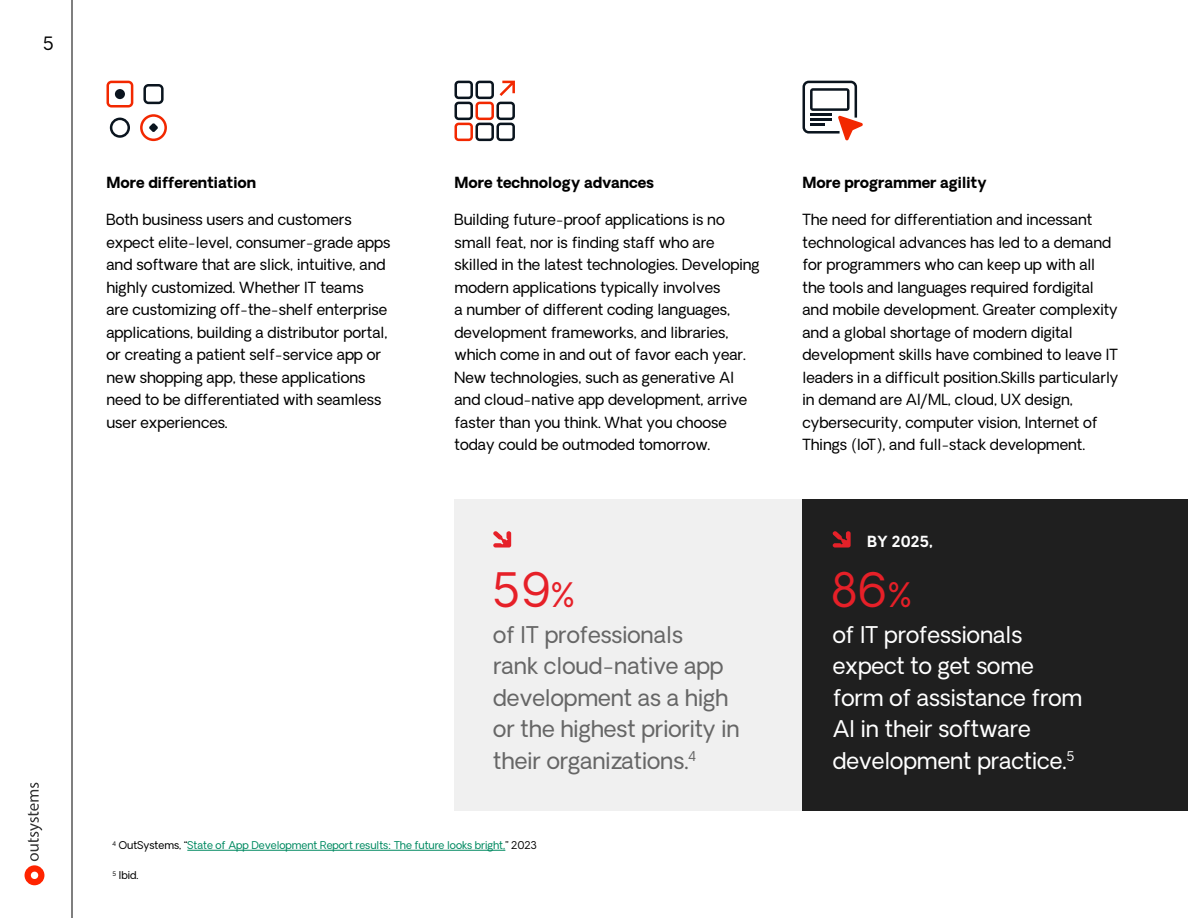
<style>
.page{position:relative;width:1188px;height:918px;background:#fff}
.page>*{position:absolute;margin:0;border:0;box-sizing:border-box;transform-origin:0 0}
.t1{font:46.5px "Oakes Grotesk";color:#e62028}
.t2{font:22.5px/31.5px "Oakes Grotesk";color:#666}
.t3{font:22.5px/31.5px "Oakes Grotesk";color:#fff}
.t4{font:18px "Oakes Grotesk";color:#000}
.t5{font:15px/22.5px "Oakes Grotesk";color:#000}
.t6{font:700 15px "Oakes Grotesk";color:#000}
.t7{font:700 15px "Oakes Grotesk";letter-spacing:.02em;color:#fff}
.t8{font:10.5px "Oakes Grotesk";color:#008a61}
.t9{font:10.5px "Oakes Grotesk";color:#000}
.s1{font-size:33px}
.s2{color:#000}
</style>
<div class="page">
<div style="left:454px;top:500px;width:734px;height:312px;background:#f0f0f0"></div>
<div style="left:802px;top:500px;width:386px;height:312px;background:#1f1f1f"></div>
<hr style="left:72px;top:0;width:1px;height:918px;background:#000">
<svg style="left:25px;top:783px;width:19px;height:102px"></svg>
<hr style="left:187px;top:850px;width:318px;height:1px;background:#008a61">
<svg style="left:493px;top:531px;width:18px;height:17px"></svg>
<svg style="left:107px;top:81px;width:26px;height:27px"></svg>
<svg style="left:143px;top:84px;width:21px;height:20px"></svg>
<svg style="left:140px;top:114px;width:27px;height:27px"></svg>
<svg style="left:110px;top:118px;width:20px;height:20px"></svg>
<div style="left:115px;top:89px;width:10px;height:10px;background:#0a141e;border-radius:50%"></div>
<svg style="left:454px;top:81px;width:61px;height:60px"></svg>
<svg style="left:802px;top:81px;width:61px;height:60px"></svg>
<svg style="left:833px;top:531px;width:18px;height:17px"></svg>
<p class="t4" style="left:43px;top:32px;width:13px">5</p>
<p class="t6" style="left:106px;top:172px;width:151px">More differentiation</p>
<p class="t5" style="left:106px;top:209px;width:285px">Both business users and customers expect elite-level, consumer-grade apps and software that are slick, intuitive, and highly customized. Whether IT teams<br>are customizing off-the-shelf enterprise applications, building a distributor portal, or creating a patient self-service app or new shopping app, these applications need to be differentiated with seamless user experiences.</p>
<p class="t6" style="left:454px;top:172px;width:201px">More technology advances</p>
<p class="t5" style="left:454px;top:209px;width:307px">Building future-proof applications is no small feat, nor is finding staff who are skilled in the latest technologies. Developing modern applications typically involves<br>a number of different coding languages, development frameworks, and libraries, which come in and out of favor each year.<br>New technologies, such as generative AI and cloud-native app development, arrive faster than you think. What you choose today could be outmoded tomorrow.</p>
<p class="t6" style="left:802px;top:172px;width:186px">More programmer agility</p>
<p class="t5" style="left:802px;top:209px;width:317px">The need for differentiation and incessant technological advances has led to a demand for programmers who can keep up with all the tools and languages required fordigital and mobile development. Greater complexity and a global shortage of modern digital development skills have combined to leave IT leaders in a difficult position.Skills particularly in demand are AI/ML, cloud, UX design, cybersecurity, computer vision, Internet of Things (IoT), and full-stack development.</p>
<p class="t7" style="left:867px;top:532px;width:67px">BY 2025,</p>
<h1 class="t1" style="left:492px;top:561px;width:85px">59<span class="s1">%</span></h1>
<h1 class="t1" style="left:831px;top:561px;width:82px">86<span class="s1">%</span></h1>
<p class="t2" style="left:493px;top:619px;width:248px">of IT professionals<br>rank cloud-native app development as a high or the highest priority in their organizations.<sup>4</sup></p>
<p class="t3" style="left:833px;top:619px;width:251px">of IT professionals expect to get some form of assistance from<br>AI in their software development practice.<sup>5</sup></p>
<p class="t8" style="left:112px;top:838px;width:426px"><sup>4</sup> <span class="s2">OutSystems, “</span>State of App Development Report results: The future looks bright,<span class="s2">” 2023</span></p>
<p class="t9" style="left:112px;top:868px;width:28px"><sup>5</sup> Ibid.</p>
</div>
